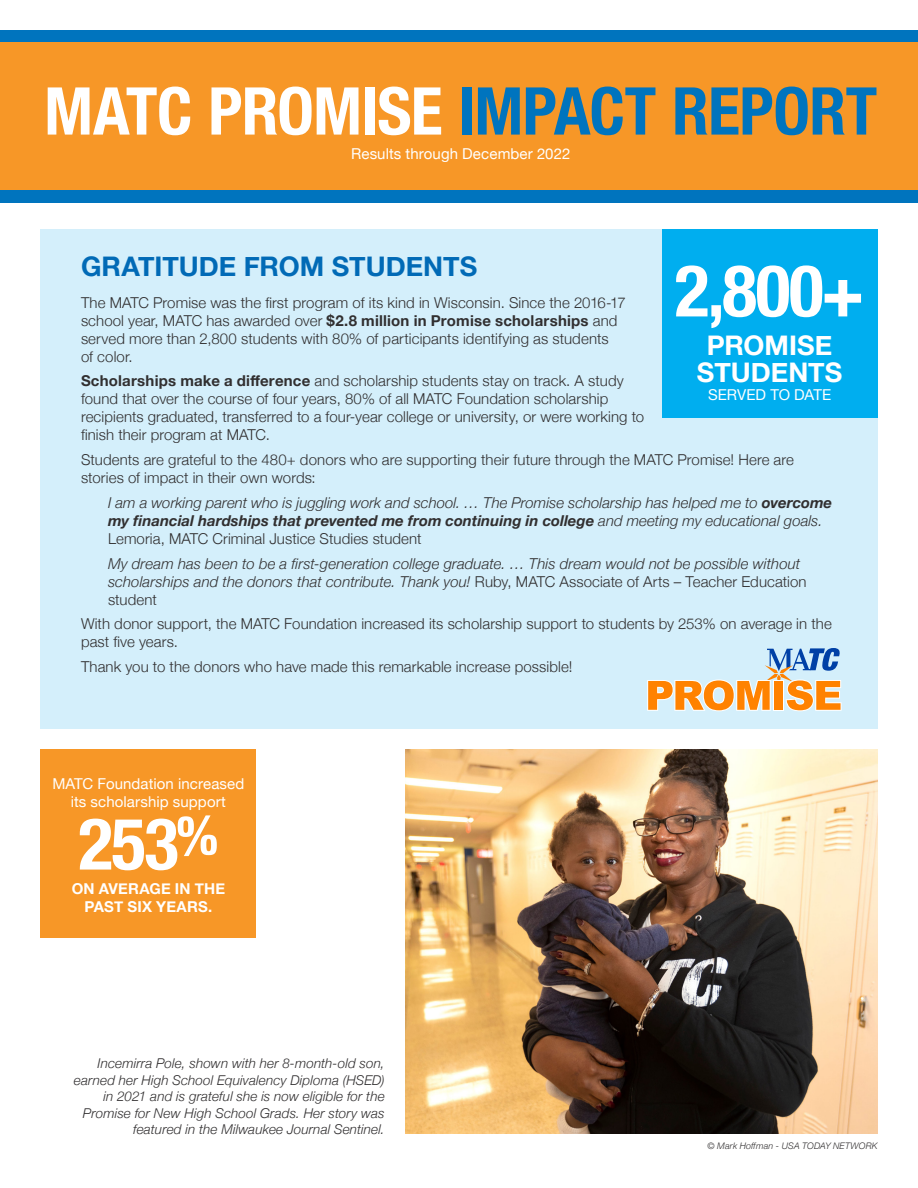
<style>
.page{position:relative;width:918px;height:1188px;background:#fff}
.page>*{position:absolute;margin:0;border:0;box-sizing:border-box;transform-origin:0 0}
.Body_Text{font:700 condensed 72px "Helvetica Neue";letter-spacing:-.02em;color:#fff}
.SubHead{font:700 condensed 66px "Helvetica Neue";letter-spacing:-.01em;color:#0074be}
.Body_Text-2{font:700 27px "Helvetica Neue";color:#016ab6}
.Body_Text-3{font:700 27px/27px "Helvetica Neue";color:#fff;text-align:center}
.Body_Text-4{font:300 15px/18px "Helvetica Neue";letter-spacing:.005em;color:#312f30}
.Body_Text-5{font:italic 300 15px/18px "Helvetica Neue";letter-spacing:.005em;color:#312f30}
.Body_Text-6{font:15px/18px "Helvetica Neue";letter-spacing:.005em;color:#fff;text-align:center}
.Body_Text-7{font:700 15px/18px "Helvetica Neue";letter-spacing:.01em;color:#fff;text-align:center}
.Body_Text-8{font:italic 300 13.5px/16.5px "Helvetica Neue";letter-spacing:.01em;color:#312f30;text-align:right}
.Body_Text-9{font:italic 300 9px "Helvetica Neue";letter-spacing:.02em;color:#312f30}
.s1{color:#fff}
.s2{font-weight:700}
.s3{font-style:normal}
</style>
<div class="page">
<img style="left:405px;top:749px;width:473px;height:385px">
<div style="left:40px;top:230px;width:838px;height:499px;background:#d4effb"></div>
<div style="left:0;top:30px;width:918px;height:172px;background:#0074be"></div>
<div style="left:0;top:42px;width:918px;height:148px;background:#f79727"></div>
<div style="left:662px;top:230px;width:216px;height:188px;background:#00aeef"></div>
<svg style="left:647px;top:648px;width:195px;height:63px"></svg>
<div style="left:40px;top:749px;width:216px;height:189px;background:#f79727"></div>
<p class="SubHead" style="left:44px;top:56px;width:835px"><span class="s1">MATC PROMISE</span> IMPACT REPORT</p>
<p class="Body_Text-6" style="left:351px;top:145px;width:221px">Results through December 2022</p>
<p class="Body_Text-2" style="left:81px;top:245px;width:398px">GRATITUDE FROM STUDENTS</p>
<p class="Body_Text-4" style="left:81px;top:292px;width:546px">The MATC Promise was the first program of its kind in Wisconsin. Since the 2016-17 school year, MATC has awarded over <span class="s2">$2.8 million in Promise scholarships</span> and served more than 2,800 students with 80% of participants identifying as students<br>of color.</p>
<p class="Body_Text-4" style="left:81px;top:371px;width:565px"><span class="s2">Scholarships make a difference</span> and scholarship students stay on track. A study found that over the course of four years, 80% of all MATC Foundation scholarship recipients graduated, transferred to a four-year college or university, or were working to finish their program at MATC.</p>
<p class="Body_Text-4" style="left:81px;top:450px;width:715px">Students are grateful to the 480+ donors who are supporting their future through the MATC Promise! Here are stories of impact in their own words:</p>
<p class="Body_Text-5" style="left:108px;top:493px;width:726px">I am a working parent who is juggling work and school. … The Promise scholarship has helped me to <span class="s2">overcome my financial hardships that prevented me from continuing in college</span> and meeting my educational goals.<br><span class="s3">Lemoria, MATC Criminal Justice Studies student</span></p>
<p class="Body_Text-5" style="left:108px;top:553px;width:700px">My dream has been to be a first-generation college graduate. … This dream would not be possible without scholarships and the donors that contribute. Thank you! <span class="s3">Ruby, MATC Associate of Arts – Teacher Education student</span></p>
<p class="Body_Text-4" style="left:81px;top:614px;width:752px">With donor support, the MATC Foundation increased its scholarship support to students by 253% on average in the past five years.</p>
<p class="Body_Text-4" style="left:81px;top:657px;width:493px">Thank you to the donors who have made this remarkable increase possible!</p>
<p class="Body_Text" style="left:675px;top:231px;width:191px">2,800+</p>
<p class="Body_Text-3" style="left:697px;top:333px;width:147px">PROMISE<br>STUDENTS</p>
<p class="Body_Text-6" style="left:708px;top:387px;width:125px">SERVED TO DATE</p>
<p class="Body_Text-6" style="left:52px;top:776px;width:194px">MATC Foundation increased its scholarship support</p>
<p class="Body_Text" style="left:79px;top:784px;width:141px">253<sup>%</sup></p>
<p class="Body_Text-7" style="left:72px;top:880px;width:155px">ON AVERAGE IN THE<br>PAST SIX YEARS.</p>
<p class="Body_Text-8" style="left:74px;top:1054px;width:312px">Incemirra Pole, shown with her 8-month-old son, earned her High School Equivalency Diploma (HSED) in 2021 and is grateful she is now eligible for the Promise for New High School Grads. Her story was featured in the Milwaukee Journal Sentinel.</p>
<p class="Body_Text-9" style="left:708px;top:1139px;width:172px">© Mark Hoffman - USA TODAY NETWORK</p>
</div>
